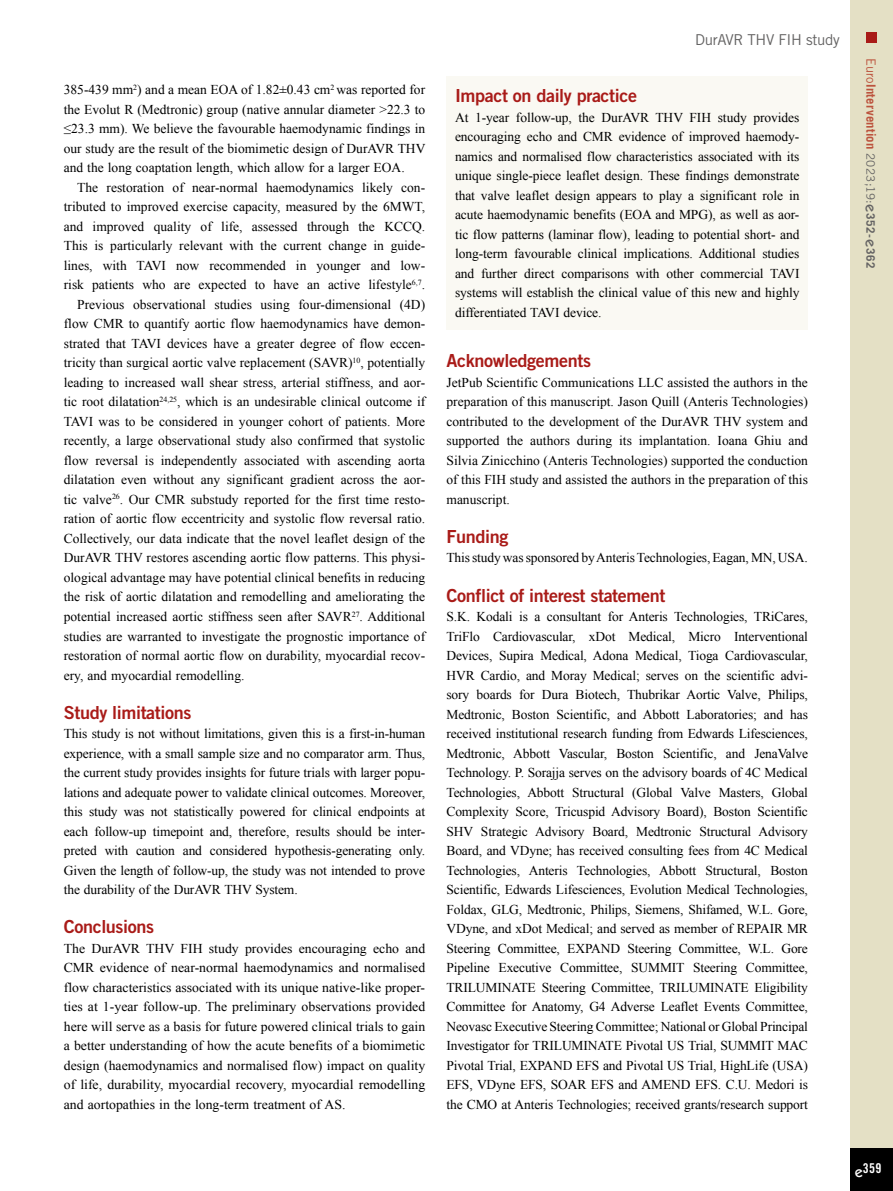
<style>
.page{position:relative;width:893px;height:1191px;background:#fff}
.page>*{position:absolute;margin:0;border:0;box-sizing:border-box;transform-origin:0 0}
.t1{font:18px "Trade Gothic LT Std Bd 2";letter-spacing:-.02em;color:#a91b18}
.t2{font:15px "Trade Gothic LT Std";letter-spacing:-.02em;color:#646363}
.t3{font:13.5px/19.5px "Times New Roman";color:#000;text-align:justify}
.t4{font:13.5px "Trade Gothic LT Std Bd Cn 20";color:#fff}
.t5{font:700 12.75px "Trade Gothic LT Std";letter-spacing:.015em;color:#bc533d}
.s1{font-weight:400}
.s2{font-weight:400;font-size:11.7px;color:#646363}
.s3{font-family:"ITC Kabel Std";font-weight:500;font-size:15px;color:#646363}
.s4{font-size:11.7px;color:#646363}
.s5{font-family:"ITC Kabel Std";font-weight:500;font-size:15px}
</style>
<div class="page">
<div style="left:850px;top:0;width:43px;height:1191px;background:#e4e0c5"></div>
<div style="left:850px;top:1148px;width:43px;height:43px;background:#000"></div>
<div style="left:866px;top:32px;width:11px;height:10px;background:#a91b18"></div>
<div style="left:446px;top:77px;width:362px;height:253px;background:#faf9f3"></div>
<p class="t3" style="left:64px;top:80px;width:363px">385-439 mm<sup>2</sup>) and a mean EOA of 1.82±0.43 cm<sup>2</sup> was reported for the Evolut R (Medtronic) group (native annular diameter &gt;22.3 to ≤23.3 mm). We believe the favourable haemodynamic findings in our study are the result of the biomimetic design of DurAVR THV and the long coaptation length, which allow for a larger EOA.</p>
<p class="t3" style="left:77px;top:177px;width:349px">The restoration of near-normal haemodynamics likely con-</p>
<p class="t3" style="left:64px;top:197px;width:363px">tributed to improved exercise capacity, measured by the 6MWT,</p>
<p class="t3" style="left:64px;top:216px;width:363px">and improved quality of life, assessed through the KCCQ.</p>
<p class="t3" style="left:64px;top:236px;width:363px">This is particularly relevant with the current change in guide-</p>
<p class="t3" style="left:64px;top:255px;width:363px">lines, with TAVI now recommended in younger and low-</p>
<p class="t3" style="left:64px;top:275px;width:363px">risk patients who are expected to have an active lifestyle<sup>6,7</sup>.</p>
<p class="t3" style="left:77px;top:294px;width:349px">Previous observational studies using four-dimensional (4D)</p>
<p class="t3" style="left:64px;top:314px;width:363px">flow CMR to quantify aortic flow haemodynamics have demon-</p>
<p class="t3" style="left:64px;top:333px;width:363px">strated that TAVI devices have a greater degree of flow eccen-</p>
<p class="t3" style="left:64px;top:353px;width:363px">tricity than surgical aortic valve replacement (SAVR)<sup>10</sup>, potentially</p>
<p class="t3" style="left:64px;top:372px;width:363px">leading to increased wall shear stress, arterial stiffness, and aor-</p>
<p class="t3" style="left:64px;top:392px;width:363px">tic root dilatation<sup>24,25</sup>, which is an undesirable clinical outcome if</p>
<p class="t3" style="left:64px;top:411px;width:363px">TAVI was to be considered in younger cohort of patients. More</p>
<p class="t3" style="left:64px;top:431px;width:363px">recently, a large observational study also confirmed that systolic</p>
<p class="t3" style="left:64px;top:450px;width:363px">flow reversal is independently associated with ascending aorta</p>
<p class="t3" style="left:64px;top:470px;width:363px">dilatation even without any significant gradient across the aor-</p>
<p class="t3" style="left:64px;top:489px;width:363px">tic valve<sup>26</sup>. Our CMR substudy reported for the first time resto-</p>
<p class="t3" style="left:64px;top:509px;width:363px">ration of aortic flow eccentricity and systolic flow reversal ratio.</p>
<p class="t3" style="left:64px;top:528px;width:363px">Collectively, our data indicate that the novel leaflet design of the</p>
<p class="t3" style="left:64px;top:548px;width:363px">DurAVR THV restores ascending aortic flow patterns. This physi-</p>
<p class="t3" style="left:64px;top:567px;width:363px">ological advantage may have potential clinical benefits in reducing</p>
<p class="t3" style="left:64px;top:587px;width:363px">the risk of aortic dilatation and remodelling and ameliorating the</p>
<p class="t3" style="left:64px;top:606px;width:363px">potential increased aortic stiffness seen after SAVR<sup>27</sup>. Additional</p>
<p class="t3" style="left:64px;top:626px;width:363px">studies are warranted to investigate the prognostic importance of</p>
<p class="t3" style="left:64px;top:645px;width:363px">restoration of normal aortic flow on durability, myocardial recov-</p>
<p class="t3" style="left:64px;top:665px;width:182px">ery, and myocardial remodelling.</p>
<h1 class="t1" style="left:64px;top:701px;width:129px">Study limitations</h1>
<p class="t3" style="left:64px;top:723px;width:363px">This study is not without limitations, given this is a first-in-human experience, with a small sample size and no comparator arm. Thus, the current study provides insights for future trials with larger popu&shy;lations and adequate power to validate clinical outcomes. Moreover, this study was not statistically powered for clinical endpoints at each follow-up timepoint and, therefore, results should be inter&shy;preted with caution and considered hypothesis-generating only.<br>Given the length of follow-up, the study was not intended to prove the durability of the DurAVR THV System.</p>
<h1 class="t1" style="left:64px;top:915px;width:92px">Conclusions</h1>
<p class="t3" style="left:64px;top:938px;width:363px">The DurAVR THV FIH study provides encouraging echo and CMR evidence of near-normal haemodynamics and normalised flow characteristics associated with its unique native-like proper&shy;ties at 1-year follow-up. The preliminary observations provided here will serve as a basis for future powered clinical trials to gain a better understanding of how the acute benefits of a biomimetic design (haemodynamics and normalised flow) impact on quality of life, durability, myocardial recovery, myocardial remodelling and aortopathies in the long-term treatment of AS.</p>
<p class="t2" style="left:695px;top:30px;width:146px">DurAVR THV FIH study</p>
<h1 class="t1" style="left:455px;top:85px;width:184px">Impact on daily practice</h1>
<p class="t3" style="left:455px;top:107px;width:346px">At 1-year follow-up, the DurAVR THV FIH study provides encouraging echo and CMR evidence of improved haemody&shy;namics and normalised flow characteristics associated with its unique single-piece leaflet design. These findings demonstrate that valve leaflet design appears to play a significant role in acute haemodynamic benefits (EOA and MPG), as well as aor&shy;tic flow patterns (laminar flow), leading to potential short- and long-term favourable clinical implications. Additional studies and further direct comparisons with other commercial TAVI systems will establish the clinical value of this new and highly differentiated TAVI device.</p>
<h1 class="t1" style="left:446px;top:350px;width:146px">Acknowledgements</h1>
<p class="t3" style="left:446px;top:372px;width:363px">JetPub Scientific Communications LLC assisted the authors in the preparation of this manuscript. Jason Quill (Anteris Technologies) contributed to the development of the DurAVR THV system and supported the authors during its implantation. Ioana Ghiu and Silvia Zinicchino (Anteris Technologies) supported the conduction of this FIH study and assisted the authors in the preparation of this manuscript.</p>
<h1 class="t1" style="left:446px;top:525px;width:63px">Funding</h1>
<p class="t3" style="left:446px;top:548px;width:363px">This study was sponsored by Anteris Technologies, Eagan, MN, USA.</p>
<h1 class="t1" style="left:446px;top:584px;width:220px">Conflict of interest statement</h1>
<p class="t3" style="left:446px;top:606px;width:363px">S.K. Kodali is a consultant for Anteris Technologies, TRiCares, TriFlo Cardiovascular, xDot Medical, Micro Interventional Devices, Supira Medical, Adona Medical, Tioga Cardiovascular, HVR Cardio, and Moray Medical; serves on the scientific advi&shy;sory boards for Dura Biotech, Thubrikar Aortic Valve, Philips, Medtronic, Boston Scientific, and Abbott Laboratories; and has received institutional research funding from Edwards Lifesciences, Medtronic, Abbott Vascular, Boston Scientific, and JenaValve Technology. P. Sorajja serves on the advisory boards of 4C Medical Technologies, Abbott Structural (Global Valve Masters, Global Complexity Score, Tricuspid Advisory Board), Boston Scientific SHV Strategic Advisory Board, Medtronic Structural Advisory Board, and VDyne; has received consulting fees from 4C Medical Technologies, Anteris Technologies, Abbott Structural, Boston Scientific, Edwards Lifesciences, Evolution Medical Technologies, Foldax, GLG, Medtronic, Philips, Siemens, Shifamed, W.L. Gore, VDyne, and xDot Medical; and served as member of REPAIR MR Steering Committee, EXPAND Steering Committee, W.L. Gore Pipeline Executive Committee, SUMMIT Steering Committee, TRILUMINATE Steering Committee, TRILUMINATE Eligibility Committee for Anatomy, G4 Adverse Leaflet Events Committee, Neovasc Executive Steering Committee; National or Global Principal Investigator for TRILUMINATE Pivotal US Trial, SUMMIT MAC Pivotal Trial, EXPAND EFS and Pivotal US Trial, HighLife (USA)<br>EFS, VDyne EFS, SOAR EFS and AMEND EFS. C.U. Medori is the CMO at Anteris Technologies; received grants/research support</p>
<p class="t5" style="left:879px;top:58px;width:211px;rotate:90deg"><span class="s1">Euro</span>Intervention <span class="s2">2023;19:</span><span class="s3">e</span><span class="s4">352-</span><span class="s3">e</span><span class="s4">362</span></p>
<p class="t4" style="left:855px;top:1160px;width:28px"><span class="s5">e</span>359</p>
</div>
